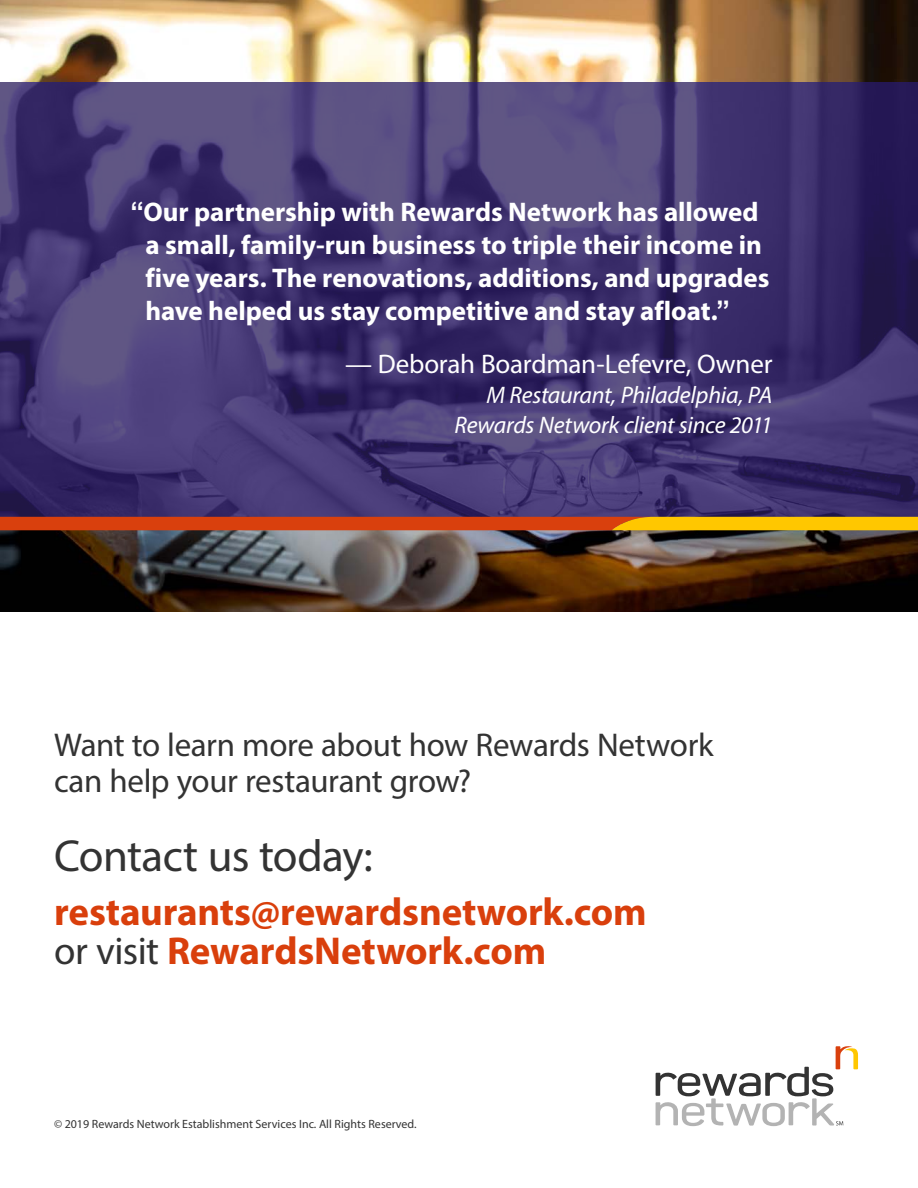
<style>
.page{position:relative;width:918px;height:1188px;background:#fff}
.page>*{position:absolute;margin:0;border:0;box-sizing:border-box;transform-origin:0 0}
.t1{font:45px "Myriad Pro";letter-spacing:-.015em;color:#333}
.t2{font:700 39px/39px "Myriad Pro";letter-spacing:-.005em;color:#d93f0c}
.t3{font:33px/36px "Myriad Pro";letter-spacing:-.015em;color:#333}
.t4{font:700 27px/33px "Myriad Pro";letter-spacing:-.005em;color:#fff}
.t5{font:27px "Myriad Pro";letter-spacing:-.01em;color:#fff}
.t6{font:italic 24px/30px "Myriad Pro";letter-spacing:-.01em;color:#fff;text-align:right}
.t7{font:12px "Myriad Pro";color:#333}
.s1{font-family:"Arial"}
.s2{font-weight:400;color:#333}
</style>
<div class="page">
<img style="left:0;top:0;width:918px;height:612px">
<svg style="left:0;top:82px;width:918px;height:435px;background:#443771"></svg>
<svg style="left:656px;top:1046px;width:202px;height:80px"></svg>
<svg style="left:0;top:517px;width:918px;height:13px;background:#e56b08"></svg>
<p class="t4" style="left:146px;top:195px;width:625px;text-indent:-15px"><span class="s1">“</span>Our partnership with Rewards Network has allowed a small, family-run business to triple their income in five years. The renovations, additions, and upgrades have helped us stay competitive and stay afloat.<span class="s1">”</span></p>
<p class="t5" style="left:345px;top:347px;width:429px">— Deborah Boardman-Lefevre, Owner</p>
<p class="t6" style="left:455px;top:379px;width:319px">M Restaurant, Philadelphia, PA<br>Rewards Network client since 2011</p>
<p class="t3" style="left:54px;top:726px;width:661px">Want to learn more about how Rewards Network can help your restaurant grow?</p>
<h1 class="t1" style="left:54px;top:828px;width:320px">Contact us today:</h1>
<h2 class="t2" style="left:54px;top:891px;width:594px">restaurants@rewardsnetwork.com <span class="s2">or visit</span> RewardsNetwork.com</h2>
<p class="t7" style="left:54px;top:1116px;width:364px">© 2019 Rewards Network Establishment Services Inc. All Rights Reserved.</p>
</div>
